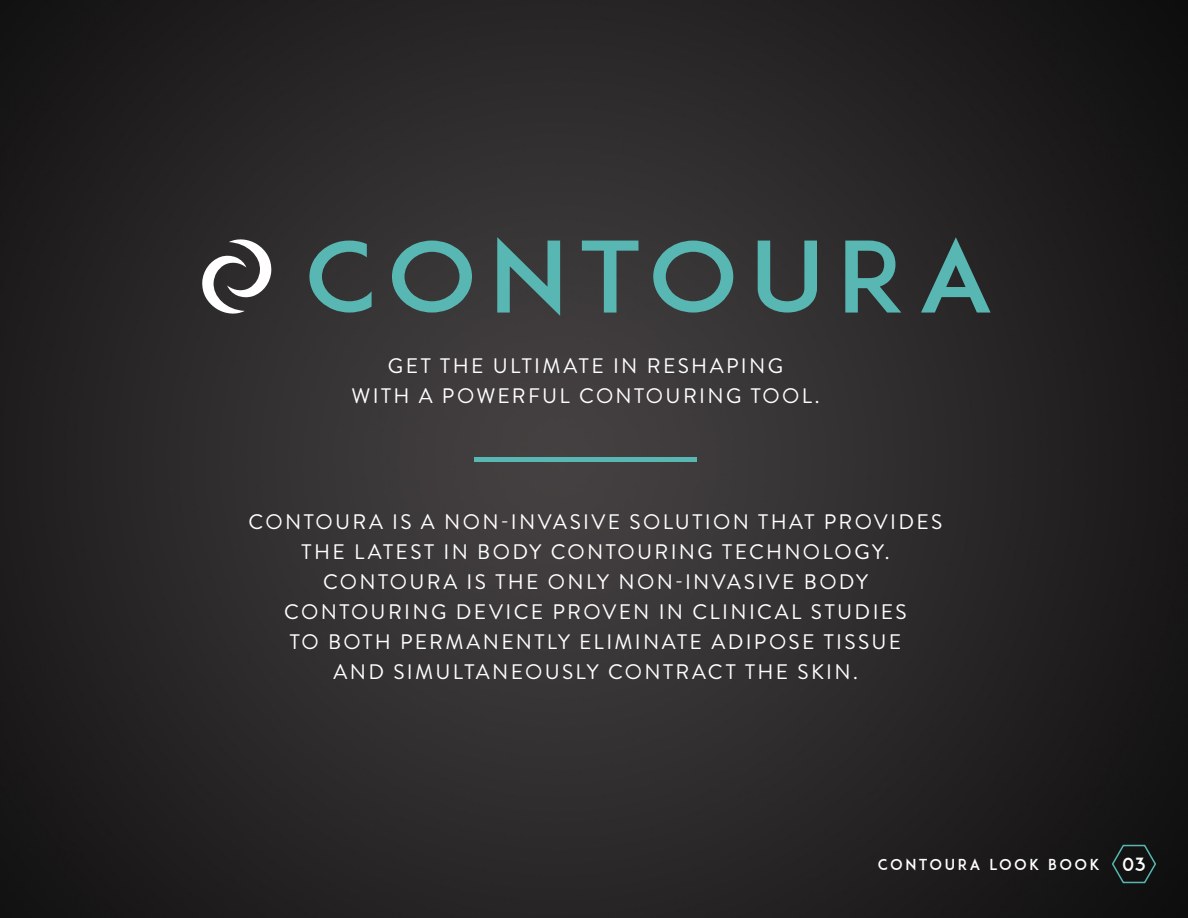
<style>
.page{position:relative;width:1188px;height:918px;background:#fff}
.page>*{position:absolute;margin:0;border:0;box-sizing:border-box;transform-origin:0 0}
.Body_Copy{font:21px/30px "Brandon Grotesque";letter-spacing:.11em;color:#fff;text-align:center}
.t1{font:18px "ADAM.CGPRO";color:#fff}
.Body_Copy-2{font:15px "ADAM.CGPRO";letter-spacing:.16em;color:#fff}
</style>
<div class="page">
<img style="left:0;top:0;width:1188px;height:918px">
<svg style="left:1111px;top:843px;width:46px;height:41px;background:#192222"></svg>
<hr style="left:474px;top:457px;width:223px;height:4px;background:#58b7b3">
<svg style="left:309px;top:241px;width:63px;height:72px;background:#406261"></svg>
<svg style="left:392px;top:241px;width:80px;height:72px;background:#446b6a"></svg>
<svg style="left:497px;top:237px;width:63px;height:79px;background:#487472"></svg>
<svg style="left:582px;top:241px;width:56px;height:72px;background:#436160"></svg>
<svg style="left:653px;top:241px;width:80px;height:72px;background:#446a69"></svg>
<svg style="left:758px;top:241px;width:59px;height:72px;background:#436e6d"></svg>
<svg style="left:845px;top:241px;width:56px;height:72px;background:#437573"></svg>
<svg style="left:921px;top:237px;width:70px;height:76px;background:#385857"></svg>
<svg style="left:202px;top:238px;width:70px;height:77px"></svg>
<p class="Body_Copy" style="left:388px;top:351px;width:397px">GET THE ULTIMATE IN RESHAPING</p>
<p class="Body_Copy" style="left:352px;top:381px;width:469px">WITH A POWERFUL CONTOURING TOOL.</p>
<p class="Body_Copy" style="left:249px;top:507px;width:695px">CONTOURA IS A NON-INVASIVE SOLUTION THAT PROVIDES THE LATEST IN BODY CONTOURING TECHNOLOGY.<br>CONTOURA IS THE ONLY NON-INVASIVE BODY CONTOURING DEVICE PROVEN IN CLINICAL STUDIES</p>
<p class="Body_Copy" style="left:290px;top:627px;width:613px">TO BOTH PERMANENTLY ELIMINATE ADIPOSE TISSUE</p>
<p class="Body_Copy" style="left:334px;top:657px;width:526px">AND SIMULTANEOUSLY CONTRACT THE SKIN.</p>
<p class="Body_Copy-2" style="left:878px;top:855px;width:223px">CONTOURA LOOK BOOK</p>
<p class="t1" style="left:1122px;top:853px;width:25px">03</p>
</div>
